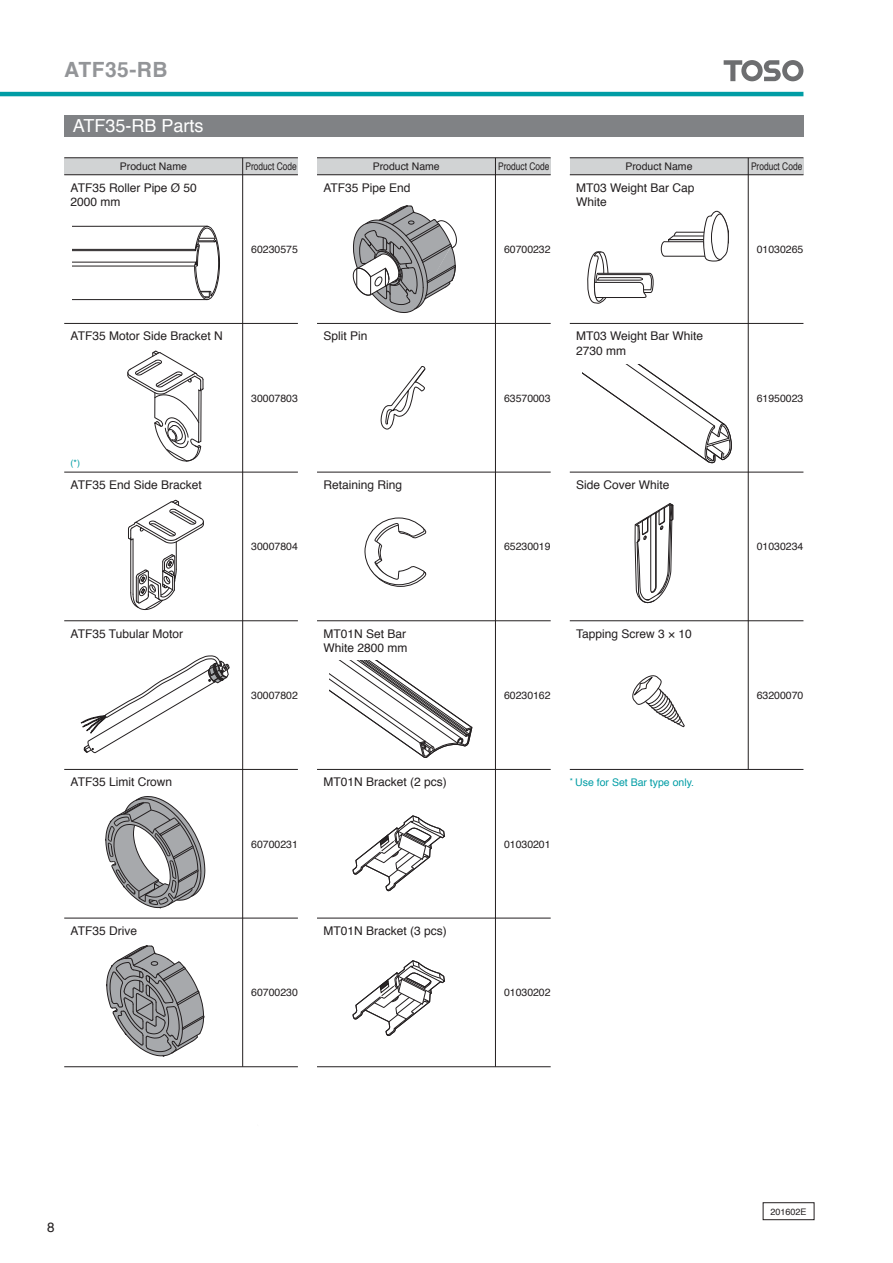
<style>
.page{position:relative;width:893px;height:1263px;background:#fff}
.page>*{position:absolute;margin:0;border:0;box-sizing:border-box;transform-origin:0 0}
.t1{font:700 21px "Helvetica";letter-spacing:.025em;color:#939598}
.t2{font:18px "Helvetica";color:#fff}
.t3{font:13.5px "Helvetica";color:#231f20}
.t4{font:12px/14.4px "Helvetica";color:#231f20}
.t5{font:10.5px "Helvetica";color:#231f20}
.t6{font:10.5px "Helvetica";color:#231f20;scale:.8 1}
.t7{font:10.5px "Helvetica";color:#009da5}
.t8{font:9px "Helvetica";color:#231f20}
.t9{font:9px "Helvetica";color:#009da5}
</style>
<div class="page">
<hr style="left:1px;top:92px;width:802px;height:4px;background:#009da5">
<svg style="left:724px;top:60px;width:79px;height:21px"></svg>
<div style="left:64px;top:158px;width:234px;height:17px;background:#d1d3d4"></div>
<hr style="left:64px;top:323px;width:234px;height:1px;background:#231f20">
<hr style="left:242px;top:158px;width:1px;height:909px;background:#231f20">
<div style="left:64px;top:115px;width:739px;height:22px;background:#808285"></div>
<hr style="left:64px;top:472px;width:234px;height:1px;background:#231f20">
<hr style="left:64px;top:621px;width:234px;height:1px;background:#231f20">
<hr style="left:64px;top:769px;width:234px;height:1px;background:#231f20">
<hr style="left:64px;top:918px;width:234px;height:1px;background:#231f20">
<hr style="left:64px;top:1066px;width:234px;height:1px;background:#231f20">
<hr style="left:64px;top:174px;width:234px;height:1px;background:#231f20">
<hr style="left:64px;top:157px;width:234px;height:1px;background:#231f20">
<svg style="left:353px;top:205px;width:104px;height:108px"></svg>
<svg style="left:128px;top:500px;width:76px;height:110px"></svg>
<svg style="left:106px;top:945px;width:99px;height:112px"></svg>
<svg style="left:73px;top:225px;width:147px;height:75px"></svg>
<svg style="left:105px;top:796px;width:100px;height:112px"></svg>
<svg style="left:380px;top:366px;width:45px;height:63px"></svg>
<svg style="left:661px;top:210px;width:68px;height:51px"></svg>
<svg style="left:587px;top:251px;width:66px;height:53px"></svg>
<div style="left:317px;top:158px;width:234px;height:17px;background:#d1d3d4"></div>
<hr style="left:317px;top:323px;width:234px;height:1px;background:#231f20">
<hr style="left:495px;top:158px;width:1px;height:909px;background:#231f20">
<hr style="left:317px;top:472px;width:234px;height:1px;background:#231f20">
<hr style="left:317px;top:621px;width:234px;height:1px;background:#231f20">
<hr style="left:317px;top:769px;width:234px;height:1px;background:#231f20">
<hr style="left:317px;top:918px;width:234px;height:1px;background:#231f20">
<hr style="left:317px;top:1066px;width:234px;height:1px;background:#231f20">
<hr style="left:317px;top:174px;width:234px;height:1px;background:#231f20">
<hr style="left:317px;top:157px;width:234px;height:1px;background:#231f20">
<div style="left:570px;top:158px;width:233px;height:17px;background:#d1d3d4"></div>
<hr style="left:570px;top:323px;width:233px;height:1px;background:#231f20">
<hr style="left:748px;top:158px;width:1px;height:611px;background:#231f20">
<hr style="left:570px;top:472px;width:233px;height:1px;background:#231f20">
<hr style="left:570px;top:621px;width:233px;height:1px;background:#231f20">
<hr style="left:570px;top:769px;width:233px;height:1px;background:#231f20">
<hr style="left:570px;top:174px;width:233px;height:1px;background:#231f20">
<hr style="left:570px;top:157px;width:233px;height:1px;background:#231f20">
<svg style="left:364px;top:518px;width:63px;height:69px"></svg>
<svg style="left:582px;top:365px;width:150px;height:98px"></svg>
<svg style="left:127px;top:351px;width:77px;height:110px"></svg>
<svg style="left:630px;top:503px;width:55px;height:224px"></svg>
<svg style="left:352px;top:960px;width:93px;height:76px"></svg>
<svg style="left:352px;top:815px;width:93px;height:76px"></svg>
<svg style="left:330px;top:660px;width:143px;height:98px"></svg>
<svg style="left:81px;top:655px;width:149px;height:98px"></svg>
<div style="left:763px;top:1203px;width:51px;height:17px;border:1px solid #231f20"></div>
<h1 class="t1" style="left:64px;top:61px;width:105px">ATF35-RB</h1>
<h2 class="t2" style="left:73px;top:118px;width:132px">ATF35-RB Parts</h2>
<p class="t5" style="left:120px;top:162px;width:69px">Product Name</p>
<p class="t6" style="left:245px;top:162px;width:66px">Product Code</p>
<p class="t4" style="left:71px;top:181px;width:128px">ATF35 Roller Pipe Ø 50<br>2000 mm</p>
<p class="t5" style="left:251px;top:245px;width:48px">60230575</p>
<p class="t5" style="left:373px;top:162px;width:69px">Product Name</p>
<p class="t6" style="left:498px;top:162px;width:66px">Product Code</p>
<p class="t4" style="left:323px;top:181px;width:89px">ATF35 Pipe End</p>
<p class="t5" style="left:504px;top:245px;width:48px">60700232</p>
<p class="t5" style="left:625px;top:162px;width:69px">Product Name</p>
<p class="t6" style="left:751px;top:162px;width:66px">Product Code</p>
<p class="t4" style="left:576px;top:181px;width:120px">MT03 Weight Bar Cap<br>White</p>
<p class="t5" style="left:757px;top:245px;width:48px">01030265</p>
<p class="t4" style="left:71px;top:330px;width:154px">ATF35 Motor Side Bracket N</p>
<p class="t9" style="left:71px;top:459px;width:11px">(*)</p>
<p class="t4" style="left:71px;top:479px;width:133px">ATF35 End Side Bracket</p>
<p class="t5" style="left:251px;top:394px;width:48px">30007803</p>
<p class="t4" style="left:323px;top:330px;width:45px">Split Pin</p>
<p class="t5" style="left:251px;top:542px;width:48px">30007804</p>
<p class="t4" style="left:323px;top:479px;width:80px">Retaining Ring</p>
<p class="t5" style="left:504px;top:394px;width:48px">63570003</p>
<p class="t4" style="left:576px;top:330px;width:129px">MT03 Weight Bar White<br>2730 mm</p>
<p class="t5" style="left:504px;top:542px;width:48px">65230019</p>
<p class="t4" style="left:576px;top:479px;width:95px">Side Cover White</p>
<p class="t5" style="left:757px;top:394px;width:48px">61950023</p>
<p class="t5" style="left:757px;top:542px;width:48px">01030234</p>
<p class="t4" style="left:71px;top:628px;width:114px">ATF35 Tubular Motor</p>
<p class="t4" style="left:71px;top:776px;width:103px">ATF35 Limit Crown</p>
<p class="t5" style="left:251px;top:691px;width:48px">30007802</p>
<p class="t4" style="left:323px;top:628px;width:85px">MT01N Set Bar<br>White 2800 mm</p>
<p class="t5" style="left:251px;top:840px;width:48px">60700231</p>
<p class="t4" style="left:323px;top:776px;width:125px">MT01N Bracket (2 pcs)</p>
<p class="t5" style="left:504px;top:691px;width:48px">60230162</p>
<p class="t4" style="left:576px;top:628px;width:117px">Tapping Screw 3 × 10</p>
<p class="t5" style="left:504px;top:840px;width:48px">01030201</p>
<p class="t7" style="left:570px;top:778px;width:126px"><sup>*</sup> Use for Set Bar type only.</p>
<p class="t5" style="left:757px;top:691px;width:48px">63200070</p>
<p class="t4" style="left:71px;top:925px;width:68px">ATF35 Drive</p>
<p class="t5" style="left:251px;top:988px;width:48px">60700230</p>
<p class="t4" style="left:323px;top:925px;width:125px">MT01N Bracket (3 pcs)</p>
<p class="t5" style="left:504px;top:988px;width:48px">01030202</p>
<p class="t3" style="left:47px;top:1222px;width:9px">8</p>
<p class="t8" style="left:770px;top:1208px;width:37px">201602E</p>
</div>
